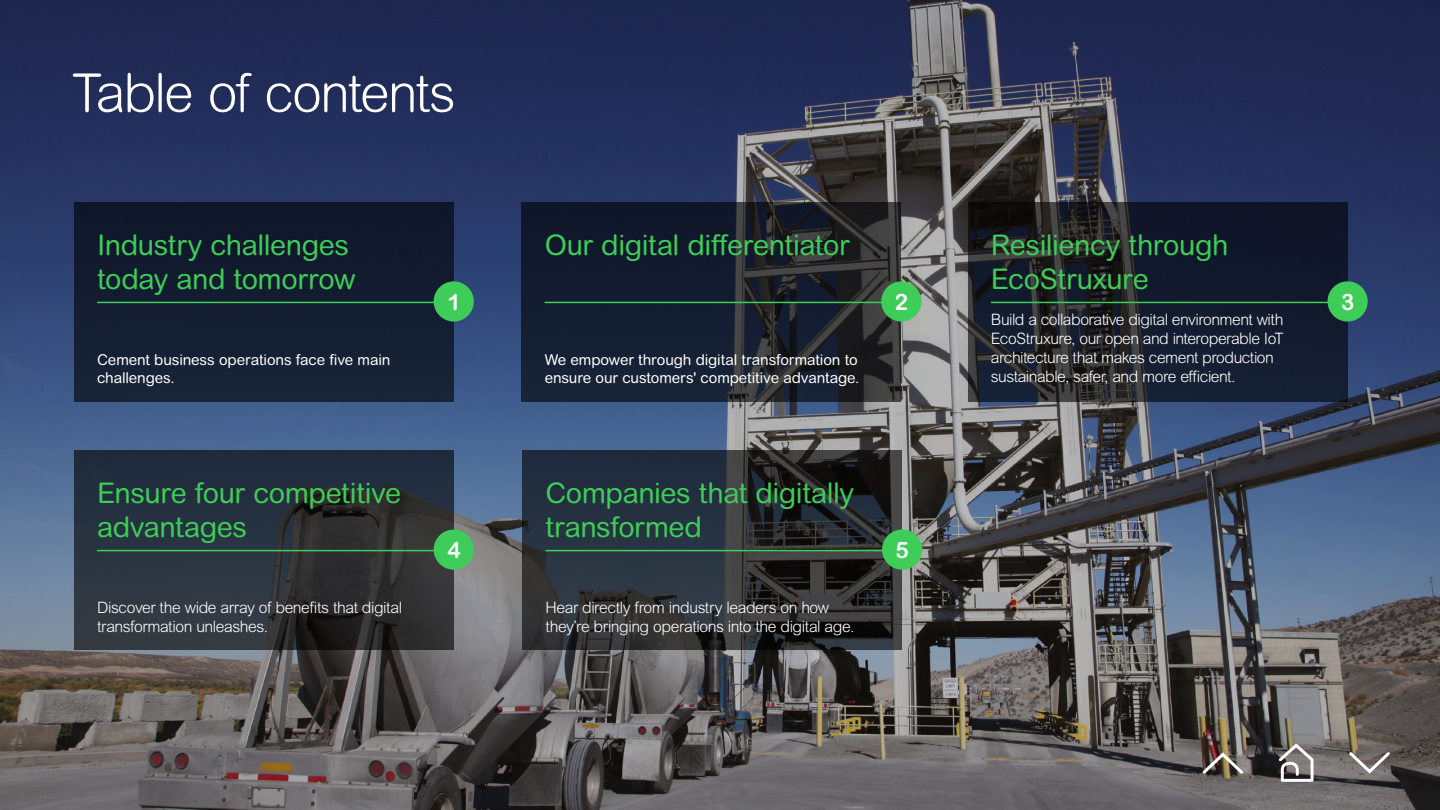
<style>
.page{position:relative;width:1440px;height:810px;background:#fff}
.page>*{position:absolute;margin:0;border:0;box-sizing:border-box;transform-origin:0 0}
.t1{font:300 53.4px "Arial Rounded MT Pro";letter-spacing:-.035em;color:#fff}
.t2{font:28.5px/33.8px "Arial Rounded MT Pro";letter-spacing:-.015em;color:#3dcd58}
.t3{font:700 22.5px "Arial Rounded MT Pro";color:#fff}
.t4{font:300 15.75px/18.9px "Arial Rounded MT Pro";letter-spacing:-.03em;color:#fff}
.t5{font:15px/18px "Arial Rounded MT Pro";letter-spacing:-.01em;color:#fff}
</style>
<div class="page">
<img style="left:0;top:0;width:1440px;height:810px">
<div style="left:74px;top:202px;width:379px;height:199px;background:#131c30"></div>
<hr style="left:97px;top:302px;width:360px;height:1px;background:#3dcd58">
<div style="left:434px;top:281px;width:40px;height:41px;background:#3dcd58;border-radius:50%"></div>
<svg style="left:522px;top:202px;width:379px;height:199px;fill:#151d2f"></svg>
<hr style="left:545px;top:302px;width:360px;height:1px;background:#3dcd58">
<div style="left:881px;top:281px;width:40px;height:41px;background:#3dcd58;border-radius:50%"></div>
<svg style="left:968px;top:202px;width:379px;height:199px;fill:#131a2d"></svg>
<hr style="left:991px;top:302px;width:360px;height:1px;background:#3dcd58">
<div style="left:1328px;top:281px;width:40px;height:41px;background:#3dcd58;border-radius:50%"></div>
<svg style="left:74px;top:450px;width:379px;height:200px"></svg>
<hr style="left:97px;top:550px;width:360px;height:1px;background:#3dcd58">
<div style="left:434px;top:530px;width:40px;height:40px;background:#3dcd58;border-radius:50%"></div>
<svg style="left:523px;top:450px;width:379px;height:200px"></svg>
<hr style="left:545px;top:550px;width:360px;height:1px;background:#3dcd58">
<div style="left:882px;top:530px;width:40px;height:40px;background:#3dcd58;border-radius:50%"></div>
<svg style="left:1279px;top:744px;width:35px;height:38px"></svg>
<svg style="left:1200px;top:750px;width:46px;height:27px"></svg>
<svg style="left:1346px;top:749px;width:47px;height:27px"></svg>
<h1 class="t1" style="left:72px;top:62px;width:385px">Table of contents</h1>
<h2 class="t2" style="left:97px;top:229px;width:260px">Industry challenges today and tomorrow</h2>
<h3 class="t3" style="left:447px;top:288px;width:15px">1</h3>
<h2 class="t2" style="left:545px;top:229px;width:307px">Our digital differentiator</h2>
<h3 class="t3" style="left:895px;top:288px;width:15px">2</h3>
<h2 class="t2" style="left:991px;top:229px;width:239px">Resiliency through<br>EcoStruxure</h2>
<h3 class="t3" style="left:1341px;top:288px;width:15px">3</h3>
<p class="t5" style="left:97px;top:351px;width:295px">Cement business operations face five main challenges.</p>
<p class="t5" style="left:545px;top:351px;width:316px">We empower through digital transformation to ensure our customers' competitive advantage.</p>
<p class="t4" style="left:991px;top:311px;width:294px">Build a collaborative digital environment with EcoStruxure, our open and interoperable IoT architecture that makes cement production sustainable, safer, and more efficient.</p>
<h2 class="t2" style="left:97px;top:478px;width:306px">Ensure four competitive advantages</h2>
<h3 class="t3" style="left:447px;top:536px;width:15px">4</h3>
<h2 class="t2" style="left:545px;top:478px;width:310px">Companies that digitally transformed</h2>
<h3 class="t3" style="left:896px;top:536px;width:15px">5</h3>
<p class="t4" style="left:97px;top:599px;width:307px">Discover the wide array of benefits that digital transformation unleashes.</p>
<p class="t4" style="left:545px;top:599px;width:311px">Hear directly from industry leaders on how they’re bringing operations into the digital age.</p>
</div>
